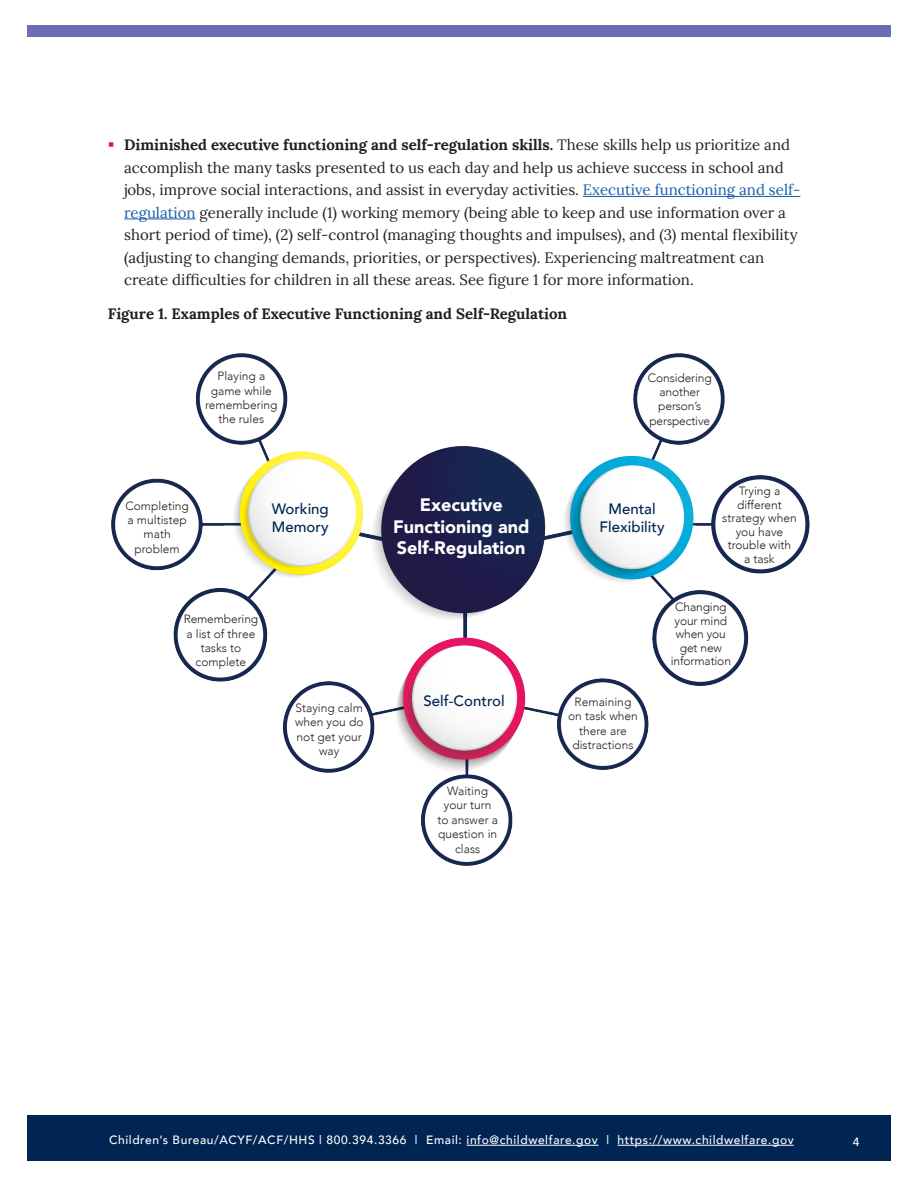
<style>
.page{position:relative;width:918px;height:1188px;background:#fff}
.page>*{position:absolute;margin:0;border:0;box-sizing:border-box;transform-origin:0 0}
.t1{font:900 18px/21.6px "Avenir";color:#fff;text-align:center}
.t2{font:15px/22.5px "Lora";color:#231f20}
.t3{font:700 15px "Lora";color:#231f20}
.t4{font:500 15px/18px "Avenir";color:#002552}
.t5{font:300 12px/14.4px "Avenir";color:#231f20;text-align:center}
.t6{font:500 12px "Avenir";letter-spacing:.05em;color:#fff}
.s1{font-weight:700}
.s2{color:#175daa}
</style>
<div class="page">
<div style="left:27px;top:1116px;width:864px;height:45px;background:#002552"></div>
<hr style="left:467px;top:1145px;width:132px;height:1px;background:#fff">
<hr style="left:618px;top:1145px;width:176px;height:1px;background:#fff">
<div style="left:27px;top:26px;width:864px;height:12px;background:#6b6db3"></div>
<hr style="left:583px;top:196px;width:217px;height:1px;background:#175daa">
<hr style="left:124px;top:219px;width:72px;height:1px;background:#175daa">
<img style="left:111px;top:353px;width:699px;height:513px">
<p class="t2" style="left:124px;top:133px;width:678px"><span class="s1">Diminished executive functioning and self-regulation skills.</span> These skills help us prioritize and accomplish the many tasks presented to us each day and help us achieve success in school and jobs, improve social interactions, and assist in everyday activities. <span class="s2">Executive functioning and self&shy;regulation</span> generally include (1) working memory (being able to keep and use information over a short period of time), (2) self-control (managing thoughts and impulses), and (3) mental flexibility (adjusting to changing demands, priorities, or perspectives). Experiencing maltreatment can create difficulties for children in all these areas. See figure 1 for more information.</p>
<p class="t3" style="left:108px;top:301px;width:461px">Figure 1. Examples of Executive Functioning and Self-Regulation</p>
<p class="t5" style="left:205px;top:369px;width:74px">Playing a game while remembering the rules</p>
<p class="t5" style="left:648px;top:370px;width:65px">Considering another person’s perspective</p>
<p class="t5" style="left:125px;top:498px;width:65px">Completing a multistep math problem</p>
<p class="t1" style="left:393px;top:494px;width:138px">Executive<br>Functioning and<br>Self-Regulation</p>
<p class="t4" style="left:272px;top:499px;width:59px">Working<br>Memory</p>
<p class="t4" style="left:600px;top:499px;width:66px;text-align:center">Mental<br>Flexibility</p>
<p class="t5" style="left:722px;top:484px;width:76px;line-height:13.5px">Trying a different strategy when you have trouble with<br>a task</p>
<p class="t5" style="left:184px;top:612px;width:76px">Remembering a list of three tasks to complete</p>
<p class="t4" style="left:424px;top:691px;width:83px">Self-Control</p>
<p class="t5" style="left:295px;top:701px;width:70px">Staying calm when you do not get your way</p>
<p class="t5" style="left:568px;top:695px;width:71px">Remaining on task when there are distractions</p>
<p class="t5" style="left:437px;top:784px;width:62px">Waiting your turn to answer a question in class</p>
<p class="t5" style="left:671px;top:601px;width:62px;line-height:13.5px">Changing your mind when you get new information</p>
<p class="t6" style="left:109px;top:1130px;width:686px">Children’s Bureau/ACYF/ACF/HHS | 800.394.3366 | Email: info@childwelfare.gov | https://www.childwelfare.gov</p>
<p class="t6" style="left:853px;top:1131px;width:8px">4</p>
</div>
